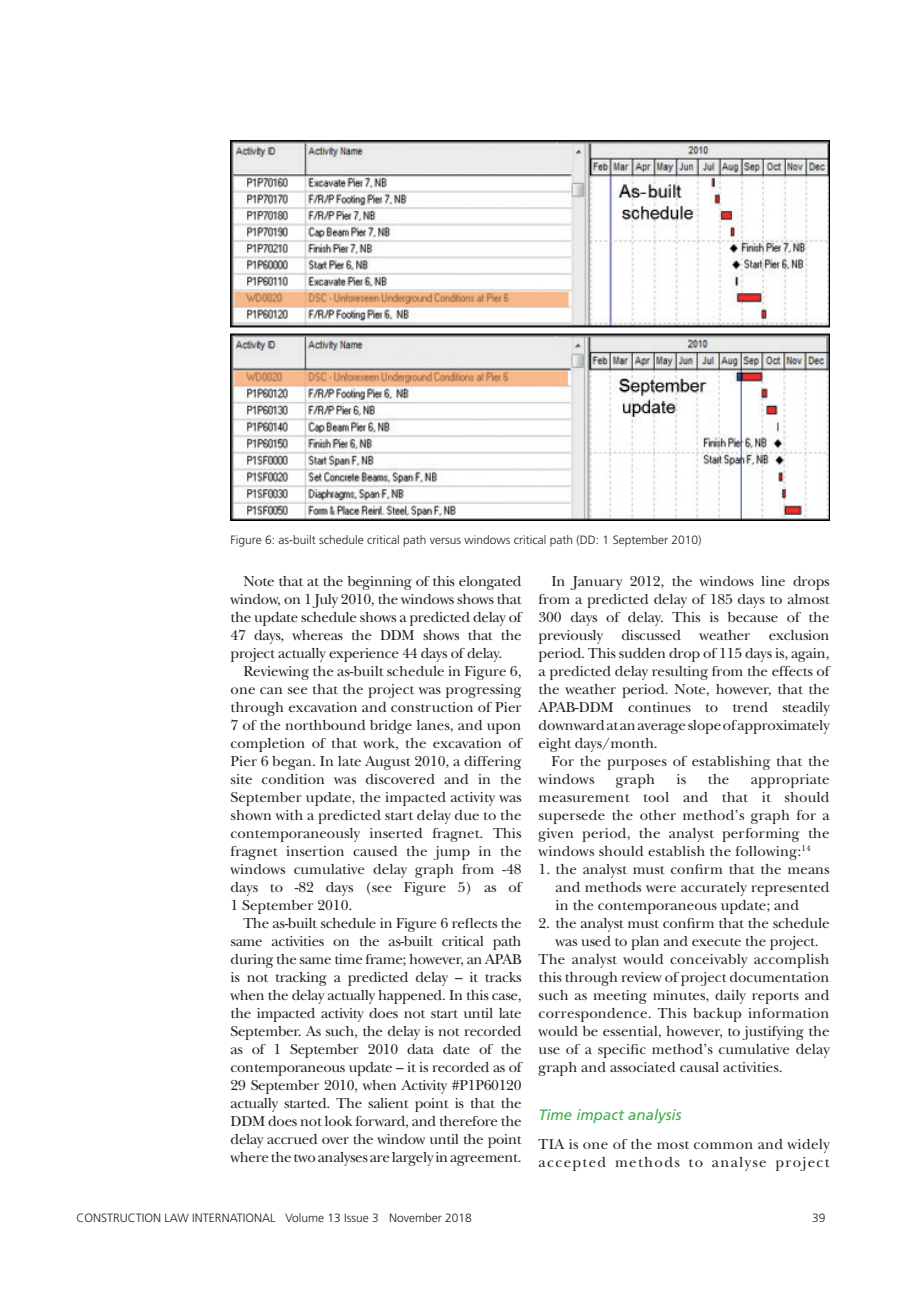
<style>
.page{position:relative;width:919px;height:1289px;background:#fff}
.page>*{position:absolute;margin:0;border:0;box-sizing:border-box;transform-origin:0 0}
.body_copy{font:15px/18px "New Baskerville";letter-spacing:-.005em;color:#231f20;text-align:justify}
.body_copy_1st_paragr{font:15px/18px "New Baskerville";letter-spacing:.02em;color:#231f20;text-align:justify}
.List__numbers{font:15px/18px "New Baskerville";letter-spacing:-.01em;color:#231f20;text-align:justify}
.body_copy_1st_paragr-2{font:15px/18px "New Baskerville";letter-spacing:.09em;color:#231f20}
.D-head_-_green{font:italic 15px "Frutiger";color:#40ae49}
.t1{font:300 12px "Frutiger";color:#231f20}
</style>
<div class="page">
<img style="left:230px;top:140px;width:599px;height:380px">
<p class="t1" style="left:230px;top:533px;width:472px">Figure 6: as-built schedule critical path versus windows critical path (DD: 1 September 2010)</p>
<p class="body_copy" style="left:230px;top:572px;width:292px;text-indent:13px">Note that at the beginning of this elongated window, on 1 July 2010, the windows shows that the update schedule shows a predicted delay of 47 days, whereas the DDM shows that the project actually experience 44 days of delay.</p>
<p class="body_copy" style="left:230px;top:662px;width:292px;text-indent:13px">Reviewing the as-built schedule in Figure 6, one can see that the project was progressing through excavation and construction of Pier 7 of the northbound bridge lanes, and upon completion of that work, the excavation of Pier 6 began. In late August 2010, a differing site condition was discovered and in the September update, the impacted activity was shown with a predicted start delay due to the contemporaneously inserted fragnet. This fragnet insertion caused the jump in the windows cumulative delay graph from -48 days to -82 days (see Figure 5) as of 1 September 2010.</p>
<p class="body_copy" style="left:230px;top:914px;width:292px;text-indent:13px">The as-built schedule in Figure 6 reflects the same activities on the as-built critical path during the same time frame; however, an APAB is not tracking a predicted delay – it tracks when the delay actually happened. In this case, the impacted activity does not start until late September. As such, the delay is not recorded as of 1 September 2010 data date of the contemporaneous update – it is recorded as of 29 September 2010, when Activity #P1P60120 actually started. The salient point is that the DDM does not look forward, and therefore the delay accrued over the window until the point where the two analyses are largely in agreement.</p>
<p class="body_copy" style="left:538px;top:572px;width:292px;text-indent:13px">In January 2012, the windows line drops from a predicted delay of 185 days to almost 300 days of delay. This is because of the previously discussed weather exclusion period. This sudden drop of 115 days is, again, a predicted delay resulting from the effects of the weather period. Note, however, that the APAB-DDM continues to trend steadily downward at an average slope of approximately eight days/month.</p>
<p class="body_copy" style="left:538px;top:752px;width:292px;text-indent:13px">For the purposes of establishing that the windows</p>
<p class="body_copy" style="left:615px;top:770px;width:41px">graph</p>
<p class="body_copy" style="left:676px;top:770px;width:11px">is</p>
<p class="body_copy" style="left:707px;top:770px;width:23px">the</p>
<p class="body_copy" style="left:538px;top:770px;width:292px;text-indent:212px">appropriate measurement tool and that it should supersede the other method’s graph for a given period, the analyst performing the windows should establish the following:<sup>14</sup></p>
<p class="List__numbers" style="left:555px;top:860px;width:275px;text-indent:-17px">1. the analyst must confirm that the means and methods were accurately represented in the contemporaneous update; and</p>
<p class="List__numbers" style="left:538px;top:914px;width:292px;text-align:center">2. the analyst must confirm that the schedule was used to plan and execute the project.</p>
<p class="body_copy_1st_paragr" style="left:538px;top:950px;width:292px">The analyst would conceivably accomplish this through review of project documentation such as meeting minutes, daily reports and correspondence. This backup information would be essential, however, to justifying the use of a specific method’s cumulative delay graph and associated causal activities.</p>
<p class="D-head_-_green" style="left:538px;top:1106px;width:144px">Time impact analysis</p>
<p class="body_copy_1st_paragr-2" style="left:538px;top:1134px;width:292px">TIA is one of the most common and widely accepted methods to analyse project</p>
<p class="t1" style="left:77px;top:1210px;width:396px">CONSTRUCTION LAW INTERNATIONAL Volume 13 Issue 3 November 2018</p>
<p class="t1" style="left:812px;top:1210px;width:15px">39</p>
</div>
